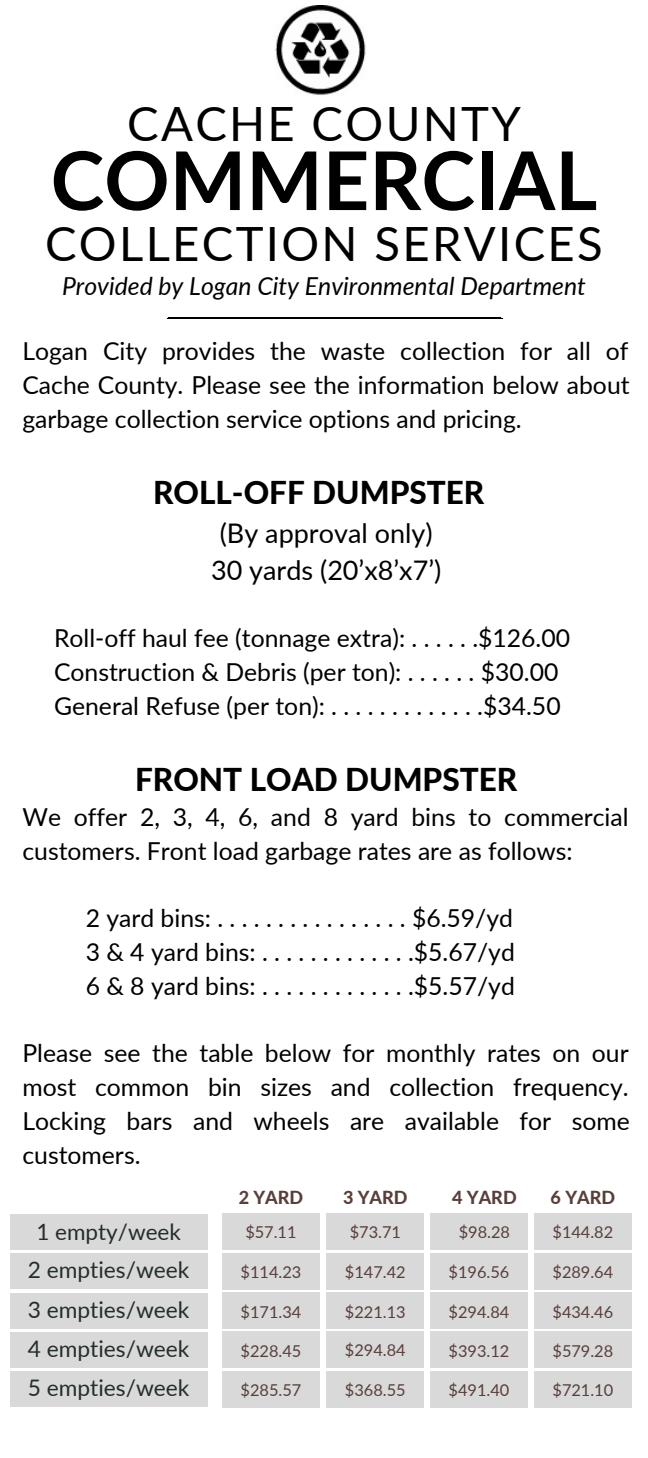
<style>
.page{position:relative;width:648px;height:1458px;background:#fff}
.page>*{position:absolute;margin:0;border:0;box-sizing:border-box;transform-origin:0 0}
.t1{font:700 81px "Lato";color:#000}
.t2{font:47.25px "Lato";letter-spacing:.05em;color:#000}
.t3{font:800 31.5px "Lato";color:#000}
.t4{font:27px "Lato";color:#000}
.t5{font:24.75px/33.8px "Lato";color:#000;text-align:justify}
.t6{font:italic 24.75px "Lato";color:#000}
.t7{font:22.72px "Lato";color:#242e2d}
.t8{font:22.5px "Lato";color:#242e2d}
.t9{font:800 18px "Lato";color:#593f3b}
.t10{font:16.43px "Lato";color:#593f3b}
</style>
<div class="page">
<img style="left:275px;top:6px;width:91px;height:89px">
<img style="left:166px;top:317px;width:338px;height:2px">
<div style="left:10px;top:1214px;width:197px;height:36px;background:#d9d9d9"></div>
<div style="left:10px;top:1253px;width:197px;height:36px;background:#d9d9d9"></div>
<div style="left:10px;top:1332px;width:197px;height:36px;background:#d9d9d9"></div>
<div style="left:10px;top:1371px;width:197px;height:36px;background:#d9d9d9"></div>
<div style="left:10px;top:1293px;width:197px;height:36px;background:#d9d9d9"></div>
<div style="left:222px;top:1213px;width:98px;height:37px;background:#d9d9d9"></div>
<div style="left:327px;top:1213px;width:97px;height:37px;background:#d9d9d9"></div>
<div style="left:430px;top:1213px;width:98px;height:37px;background:#d9d9d9"></div>
<div style="left:534px;top:1213px;width:98px;height:37px;background:#d9d9d9"></div>
<div style="left:222px;top:1253px;width:98px;height:37px;background:#d9d9d9"></div>
<div style="left:327px;top:1253px;width:97px;height:37px;background:#d9d9d9"></div>
<div style="left:430px;top:1253px;width:98px;height:37px;background:#d9d9d9"></div>
<div style="left:534px;top:1253px;width:98px;height:37px;background:#d9d9d9"></div>
<div style="left:222px;top:1292px;width:98px;height:37px;background:#d9d9d9"></div>
<div style="left:327px;top:1292px;width:97px;height:37px;background:#d9d9d9"></div>
<div style="left:430px;top:1292px;width:98px;height:37px;background:#d9d9d9"></div>
<div style="left:534px;top:1292px;width:98px;height:37px;background:#d9d9d9"></div>
<div style="left:222px;top:1332px;width:98px;height:36px;background:#d9d9d9"></div>
<div style="left:327px;top:1332px;width:97px;height:36px;background:#d9d9d9"></div>
<div style="left:430px;top:1332px;width:98px;height:36px;background:#d9d9d9"></div>
<div style="left:534px;top:1332px;width:98px;height:36px;background:#d9d9d9"></div>
<div style="left:222px;top:1371px;width:98px;height:36px;background:#d9d9d9"></div>
<div style="left:327px;top:1371px;width:97px;height:36px;background:#d9d9d9"></div>
<div style="left:430px;top:1371px;width:98px;height:36px;background:#d9d9d9"></div>
<div style="left:534px;top:1371px;width:98px;height:36px;background:#d9d9d9"></div>
<p class="t2" style="left:127px;top:94px;width:395px">CACHE COUNTY</p>
<p class="t1" style="left:51px;top:130px;width:548px">COMMERCIAL</p>
<p class="t2" style="left:45px;top:215px;width:559px">COLLECTION SERVICES</p>
<p class="t6" style="left:62px;top:270px;width:525px">Provided by Logan City Environmental Department</p>
<p class="t5" style="left:22px;top:334px;width:609px">Logan City provides the waste collection for all of Cache County. Please see the information below about garbage collection service options and pricing.</p>
<p class="t3" style="left:153px;top:473px;width:333px">ROLL-OFF DUMPSTER</p>
<p class="t4" style="left:220px;top:516px;width:214px">(By approval only)</p>
<p class="t4" style="left:211px;top:553px;width:232px">30 yards (20’x8’x7’)</p>
<p class="t5" style="left:54px;top:621px;width:518px">Roll-off haul fee (tonnage extra): . . . . . .$126.00</p>
<p class="t5" style="left:54px;top:655px;width:506px">Construction &amp; Debris (per ton): . . . . . . $30.00</p>
<p class="t5" style="left:54px;top:688px;width:508px">General Refuse (per ton): . . . . . . . . . . . . .$34.50</p>
<p class="t3" style="left:135px;top:760px;width:384px">FRONT LOAD DUMPSTER</p>
<p class="t5" style="left:22px;top:800px;width:608px">We offer 2, 3, 4, 6, and 8 yard bins to commercial customers. Front load garbage rates are as follows:</p>
<p class="t5" style="left:86px;top:901px;width:429px">2yardbins:................$6.59/yd</p>
<p class="t5" style="left:86px;top:935px;width:431px">3&amp;4yardbins:.............$5.67/yd</p>
<p class="t5" style="left:86px;top:968px;width:431px">6&amp;8yardbins:.............$5.57/yd</p>
<p class="t5" style="left:22px;top:1036px;width:609px">Please see the table below for monthly rates on our most common bin sizes and collection frequency.<br>Locking bars and wheels are available for some customers.</p>
<p class="t8" style="left:36px;top:1217px;width:146px">1 empty/week</p>
<p class="t7" style="left:28px;top:1256px;width:163px">2 empties/week</p>
<p class="t7" style="left:28px;top:1296px;width:163px">3 empties/week</p>
<p class="t7" style="left:28px;top:1335px;width:163px">4 empties/week</p>
<p class="t7" style="left:28px;top:1374px;width:163px">5 empties/week</p>
<p class="t9" style="left:239px;top:1187px;width:66px">2 YARD</p>
<p class="t9" style="left:343px;top:1187px;width:66px">3 YARD</p>
<p class="t9" style="left:452px;top:1187px;width:66px">4 YARD</p>
<p class="t9" style="left:551px;top:1187px;width:66px">6 YARD</p>
<p class="t10" style="left:245px;top:1222px;width:53px">$57.11</p>
<p class="t10" style="left:350px;top:1222px;width:53px">$73.71</p>
<p class="t10" style="left:459px;top:1222px;width:53px">$98.28</p>
<p class="t10" style="left:553px;top:1222px;width:62px">$144.82</p>
<p class="t10" style="left:241px;top:1261px;width:62px">$114.23</p>
<p class="t10" style="left:345px;top:1261px;width:62px">$147.42</p>
<p class="t10" style="left:449px;top:1261px;width:62px">$196.56</p>
<p class="t10" style="left:553px;top:1262px;width:62px">$289.64</p>
<p class="t10" style="left:241px;top:1301px;width:62px">$171.34</p>
<p class="t10" style="left:345px;top:1301px;width:62px">$221.13</p>
<p class="t10" style="left:449px;top:1301px;width:62px">$294.84</p>
<p class="t10" style="left:553px;top:1301px;width:62px">$434.46</p>
<p class="t10" style="left:241px;top:1340px;width:62px">$228.45</p>
<p class="t10" style="left:345px;top:1340px;width:62px">$294.84</p>
<p class="t10" style="left:449px;top:1341px;width:62px">$393.12</p>
<p class="t10" style="left:553px;top:1341px;width:62px">$579.28</p>
<p class="t10" style="left:241px;top:1379px;width:62px">$285.57</p>
<p class="t10" style="left:345px;top:1379px;width:62px">$368.55</p>
<p class="t10" style="left:449px;top:1379px;width:62px">$491.40</p>
<p class="t10" style="left:553px;top:1379px;width:62px">$721.10</p>
</div>
